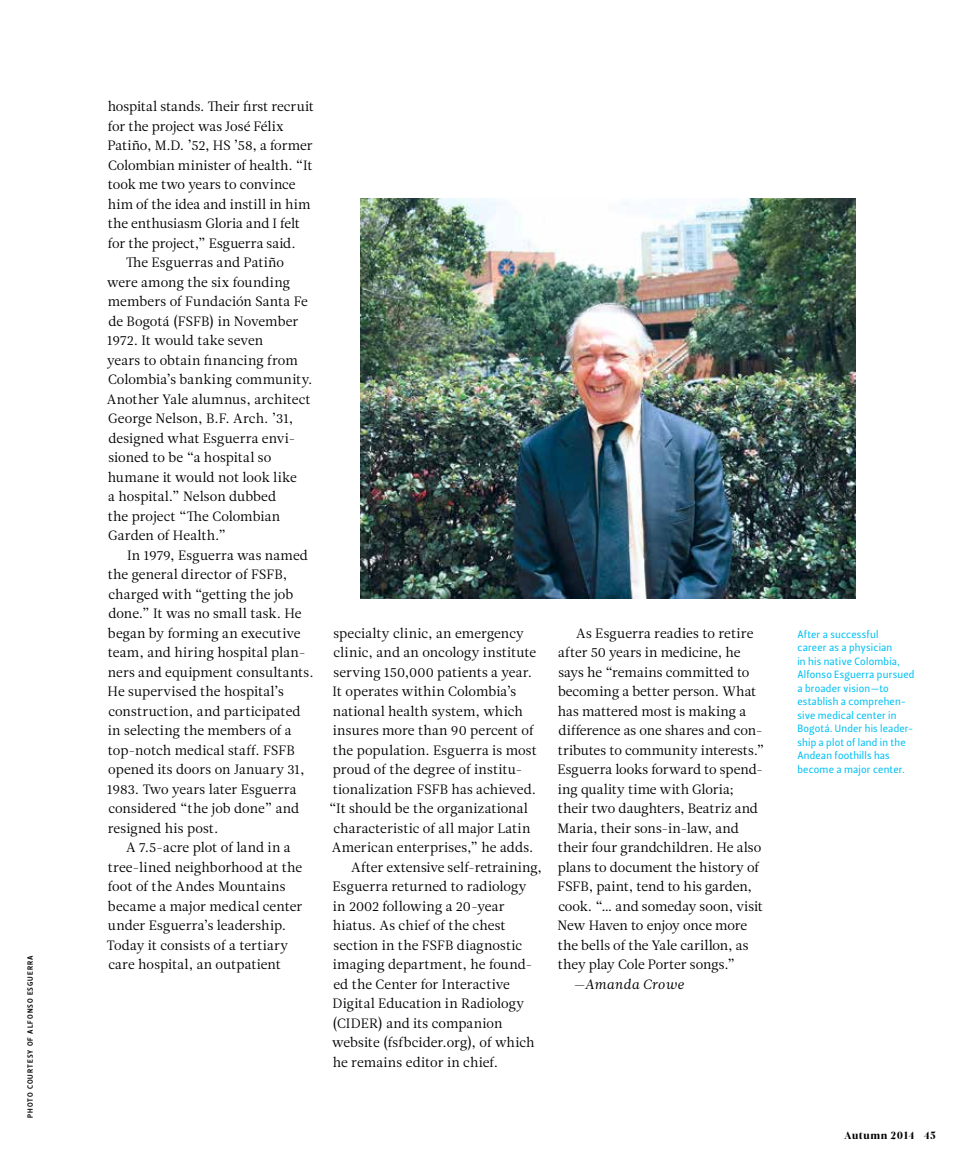
<style>
.page{position:relative;width:972px;height:1175px;background:#fff}
.page>*{position:absolute;margin:0;border:0;box-sizing:border-box;transform-origin:0 0}
.t1{font:13.5px/19.5px "Leitura News Roman 1";letter-spacing:.005em;color:#000}
.t2{font:13.5px "Leitura News Italic 1";letter-spacing:.02em;color:#000}
.t3{font:10.5px/13.5px "Leitura Sans Grot 2";letter-spacing:.015em;color:#00c0f3}
.t4{font:10.5px "Leitura Display";letter-spacing:.04em;color:#000}
.t5{font:7.5px "Leitura Sans Grot 3";letter-spacing:.135em;color:#000}
</style>
<div class="page">
<img style="left:360px;top:198px;width:496px;height:400px">
<p class="t5" style="left:25px;top:1117px;width:164px;rotate:-90deg">PHOTO COURTESY OF ALFONSO ESGUERRA</p>
<p class="t1" style="left:108px;top:97px;width:208px">hospital stands. Their first recruit</p>
<p class="t1" style="left:108px;top:116px;width:177px">for the project was José Félix</p>
<p class="t1" style="left:108px;top:136px;width:206px">Patiño, M.D. ’52, HS ’58, a former</p>
<p class="t1" style="left:108px;top:155px;width:206px">Colombian minister of health. “It</p>
<p class="t1" style="left:108px;top:175px;width:189px">took me two years to convince</p>
<p class="t1" style="left:108px;top:194px;width:204px">him of the idea and instill in him</p>
<p class="t1" style="left:108px;top:214px;width:194px">the enthusiasm Gloria and I felt</p>
<p class="t1" style="left:108px;top:233px;width:189px">for the project,” Esguerra said.</p>
<p class="t1" style="left:126px;top:253px;width:160px">The Esguerras and Patiño</p>
<p class="t1" style="left:107px;top:272px;width:185px">were among the six founding</p>
<p class="t1" style="left:108px;top:292px;width:201px">members of Fundación Santa Fe</p>
<p class="t1" style="left:108px;top:311px;width:192px">de Bogotá (FSFB) in November</p>
<p class="t1" style="left:107px;top:331px;width:157px">1972. It would take seven</p>
<p class="t1" style="left:107px;top:350px;width:192px">years to obtain financing from</p>
<p class="t1" style="left:108px;top:370px;width:206px">Colombia’s banking community.</p>
<p class="t1" style="left:107px;top:389px;width:205px">Another Yale alumnus, architect</p>
<p class="t1" style="left:108px;top:409px;width:187px">George Nelson, B.F. Arch. ’31,</p>
<p class="t1" style="left:108px;top:428px;width:189px">designed what Esguerra envi-</p>
<p class="t1" style="left:108px;top:448px;width:164px">sioned to be “a hospital so</p>
<p class="t1" style="left:108px;top:467px;width:191px">humane it would not look like</p>
<p class="t1" style="left:108px;top:487px;width:169px">a hospital.” Nelson dubbed</p>
<p class="t1" style="left:108px;top:506px;width:174px">the project “The Colombian</p>
<p class="t1" style="left:108px;top:526px;width:119px">Garden of Health.”</p>
<p class="t1" style="left:127px;top:545px;width:182px">In 1979, Esguerra was named</p>
<p class="t1" style="left:108px;top:565px;width:181px">the general director of FSFB,</p>
<p class="t1" style="left:108px;top:584px;width:187px">charged with “getting the job</p>
<p class="t1" style="left:108px;top:604px;width:195px">done.” It was no small task. He</p>
<p class="t1" style="left:108px;top:623px;width:194px">began by forming an executive</p>
<p class="t1" style="left:108px;top:643px;width:199px">team, and hiring hospital plan-</p>
<p class="t1" style="left:108px;top:662px;width:207px">ners and equipment consultants.</p>
<p class="t1" style="left:108px;top:682px;width:178px">He supervised the hospital’s</p>
<p class="t1" style="left:108px;top:701px;width:194px">construction, and participated</p>
<p class="t1" style="left:108px;top:721px;width:185px">in selecting the members of a</p>
<p class="t1" style="left:108px;top:740px;width:188px">top-notch medical staff. FSFB</p>
<p class="t1" style="left:108px;top:760px;width:198px">opened its doors on January 31,</p>
<p class="t1" style="left:107px;top:779px;width:191px">1983. Two years later Esguerra</p>
<p class="t1" style="left:108px;top:799px;width:192px">considered “the job done” and</p>
<p class="t1" style="left:108px;top:818px;width:112px">resigned his post.</p>
<p class="t1" style="left:126px;top:838px;width:166px">A 7.5-acre plot of land in a</p>
<p class="t1" style="left:108px;top:857px;width:196px">tree-lined neighborhood at the</p>
<p class="t1" style="left:108px;top:877px;width:179px">foot of the Andes Mountains</p>
<p class="t1" style="left:108px;top:896px;width:196px">became a major medical center</p>
<p class="t1" style="left:108px;top:916px;width:180px">under Esguerra’s leadership.</p>
<p class="t1" style="left:107px;top:935px;width:183px">Today it consists of a tertiary</p>
<p class="t1" style="left:108px;top:955px;width:174px">care hospital, an outpatient</p>
<p class="t1" style="left:333px;top:623px;width:192px">specialty clinic, an emergency</p>
<p class="t1" style="left:333px;top:642px;width:205px">clinic, and an oncology institute</p>
<p class="t1" style="left:333px;top:662px;width:200px">serving 150,000 patients a year.</p>
<p class="t1" style="left:333px;top:681px;width:185px">It operates within Colombia’s</p>
<p class="t1" style="left:333px;top:701px;width:192px">national health system, which</p>
<p class="t1" style="left:333px;top:720px;width:202px">insures more than 90 percent of</p>
<p class="t1" style="left:333px;top:740px;width:205px">the population. Esguerra is most</p>
<p class="t1" style="left:333px;top:759px;width:191px">proud of the degree of institu-</p>
<p class="t1" style="left:333px;top:779px;width:205px">tionalization FSFB has achieved.</p>
<p class="t1" style="left:329px;top:798px;width:200px">“It should be the organizational</p>
<p class="t1" style="left:333px;top:818px;width:199px">characteristic of all major Latin</p>
<p class="t1" style="left:332px;top:837px;width:203px">American enterprises,” he adds.</p>
<p class="t1" style="left:351px;top:857px;width:192px">After extensive self-retraining,</p>
<p class="t1" style="left:333px;top:876px;width:196px">Esguerra returned to radiology</p>
<p class="t1" style="left:333px;top:896px;width:173px">in 2002 following a 20-year</p>
<p class="t1" style="left:333px;top:915px;width:174px">hiatus. As chief of the chest</p>
<p class="t1" style="left:333px;top:935px;width:190px">section in the FSFB diagnostic</p>
<p class="t1" style="left:333px;top:954px;width:201px">imaging department, he found-</p>
<p class="t1" style="left:333px;top:974px;width:178px">ed the Center for Interactive</p>
<p class="t1" style="left:333px;top:993px;width:193px">Digital Education in Radiology</p>
<p class="t1" style="left:332px;top:1013px;width:172px">(CIDER) and its companion</p>
<p class="t1" style="left:332px;top:1032px;width:204px">website (fsfbcider.org), of which</p>
<p class="t1" style="left:333px;top:1052px;width:167px">he remains editor in chief.</p>
<p class="t1" style="left:558px;top:623px;width:208px;text-indent:19px">As Esguerra readies to retire after 50 years in medicine, he says he “remains committed to becoming a better person. What has mattered most is making a difference as one shares and con&shy;tributes to community interests.”<br>Esguerra looks forward to spend&shy;ing quality time with Gloria; their two daughters, Beatriz and<br>Maria, their sons-in-law, and their four grandchildren. He also plans to document the history of<br>FSFB, paint, tend to his garden, cook. “… and someday soon, visit<br>New Haven to enjoy once more the bells of the Yale carillon, as they play Cole Porter songs.”</p>
<p class="t2" style="left:573px;top:975px;width:113px">—Amanda Crowe</p>
<p class="t3" style="left:797px;top:627px;width:118px">After a successful<br>career as a physician<br>in his native Colombia,<br>Alfonso Esguerra pursued a broader vision—to establish a comprehen&shy;sive medical center in<br>Bogotá. Under his leader&shy;ship a plot of land in the<br>Andean foothills has become a major center.</p>
<p class="t4" style="left:844px;top:1128px;width:93px">Autumn 2014 45</p>
</div>
